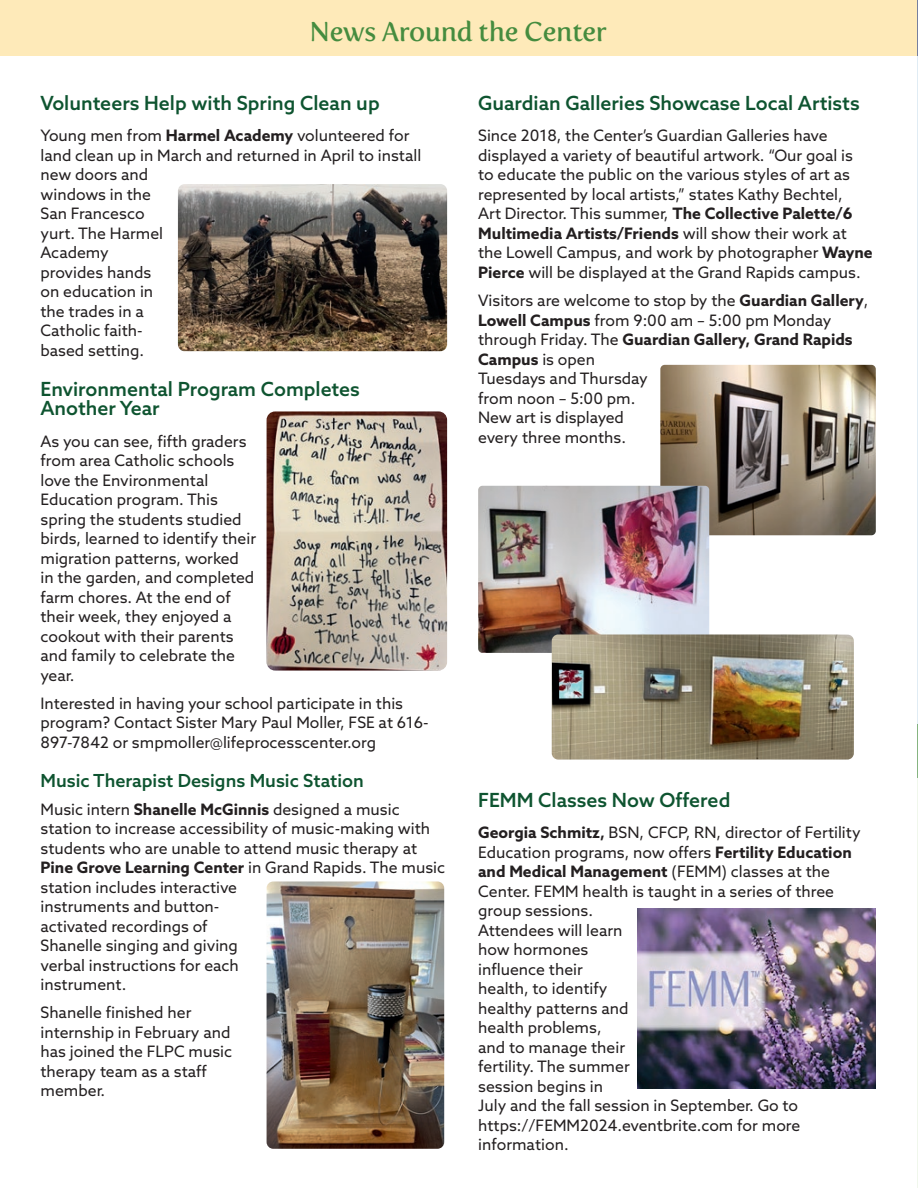
<style>
.page{position:relative;width:918px;height:1188px;background:#fff}
.page>*{position:absolute;margin:0;border:0;box-sizing:border-box;transform-origin:0 0}
.t1{font:27px "Fertigo Pro";letter-spacing:-.015em;color:#458c3f}
.t2{font:500 19.5px/19.5px "Azo Sans";color:#0e5430}
.t3{font:500 18px "Azo Sans";color:#0e5430}
.t4{font:15.75px/19.5px "Azo Sans";color:#231f20}
.s1{font-weight:700}
</style>
<div class="page">
<hr style="left:917px;top:0;width:1px;height:725px;background:#62a0c7">
<div style="left:0;top:0;width:918px;height:55px;background:#feeab9"></div>
<hr style="left:917px;top:725px;width:1px;height:463px;background:#b4d99f">
<hr style="left:917px;top:0;width:1px;height:55px;background:#253f8e">
<hr style="left:917px;top:725px;width:1px;height:53px;background:#458c3f">
<img style="left:178px;top:184px;width:269px;height:167px">
<img style="left:267px;top:881px;width:177px;height:268px">
<img style="left:267px;top:411px;width:180px;height:260px">
<img style="left:660px;top:365px;width:216px;height:170px">
<img style="left:478px;top:486px;width:231px;height:167px">
<img style="left:552px;top:634px;width:302px;height:126px">
<img style="left:637px;top:908px;width:239px;height:180px">
<h1 class="t1" style="left:310px;top:16px;width:299px">News Around the Center</h1>
<p class="t2" style="left:40px;top:93px;width:341px">Volunteers Help with Spring Clean up</p>
<p class="t4" style="left:40px;top:126px;width:382px">Young men from <span class="s1">Harmel Academy</span> volunteered for land clean up in March and returned in April to install new doors and<br>windows in the<br>San Francesco<br>yurt. The Harmel<br>Academy<br>provides hands<br>on education in<br>the trades in a<br>Catholic faith-<br>based setting.</p>
<p class="t2" style="left:40px;top:379px;width:321px">Environmental Program Completes<br>Another Year</p>
<p class="t4" style="left:40px;top:431px;width:217px">As you can see, fifth graders from area Catholic schools love the Environmental<br>Education program. This spring the students studied birds, learned to identify their migration patterns, worked<br>in the garden, and completed farm chores. At the end of their week, they enjoyed a cookout with their parents and family to celebrate the year.</p>
<p class="t4" style="left:40px;top:693px;width:390px">Interested in having your school participate in this program? Contact Sister Mary Paul Moller, FSE at 616-<br>897-7842 or smpmoller@lifeprocesscenter.org</p>
<p class="t3" style="left:40px;top:768px;width:325px">Music Therapist Designs Music Station</p>
<p class="t4" style="left:40px;top:799px;width:406px">Music intern <span class="s1">Shanelle McGinnis</span> designed a music station to increase accessibility of music-making with students who are unable to attend music therapy at <span class="s1">Pine Grove Learning Center</span> in Grand Rapids. The music station includes interactive<br>instruments and button-<br>activated recordings of<br>Shanelle singing and giving<br>verbal instructions for each<br>instrument.</p>
<p class="t4" style="left:40px;top:1003px;width:193px">Shanelle finished her internship in February and has joined the FLPC music therapy team as a staff member.</p>
<p class="t2" style="left:478px;top:93px;width:383px">Guardian Galleries Showcase Local Artists</p>
<p class="t4" style="left:478px;top:126px;width:396px">Since 2018, the Center’s Guardian Galleries have displayed a variety of beautiful artwork. “Our goal is<br>to educate the public on the various styles of art as represented by local artists,” states Kathy Bechtel,<br>Art Director. This summer, <span class="s1">The Collective Palette/6<br>Multimedia Artists/Friends</span> will show their work at the Lowell Campus, and work by photographer <span class="s1">Wayne Pierce</span> will be displayed at the Grand Rapids campus.</p>
<p class="t4" style="left:478px;top:290px;width:392px">Visitors are welcome to stop by the <span class="s1">Guardian Gallery</span>,<br><span class="s1">Lowell Campus</span> from 9:00 am – 5:00 pm Monday through Friday. The <span class="s1">Guardian Gallery, Grand Rapids<br>Campus</span> is open<br>Tuesdays and Thursday<br>from noon – 5:00 pm.<br>New art is displayed<br>every three months.</p>
<p class="t2" style="left:478px;top:790px;width:254px">FEMM Classes Now Offered</p>
<p class="t4" style="left:478px;top:823px;width:384px"><span class="s1">Georgia Schmitz,</span> BSN, CFCP, RN, director of Fertility<br>Education programs, now offers <span class="s1">Fertility Education and Medical Management</span> (FEMM) classes at the<br>Center. FEMM health is taught in a series of three group sessions.<br>Attendees will learn<br>how hormones<br>influence their<br>health, to identify<br>healthy patterns and<br>health problems,<br>and to manage their<br>fertility. The summer<br>session begins in<br>July and the fall session in September. Go to https://FEMM2024.eventbrite.com for more information.</p>
</div>
